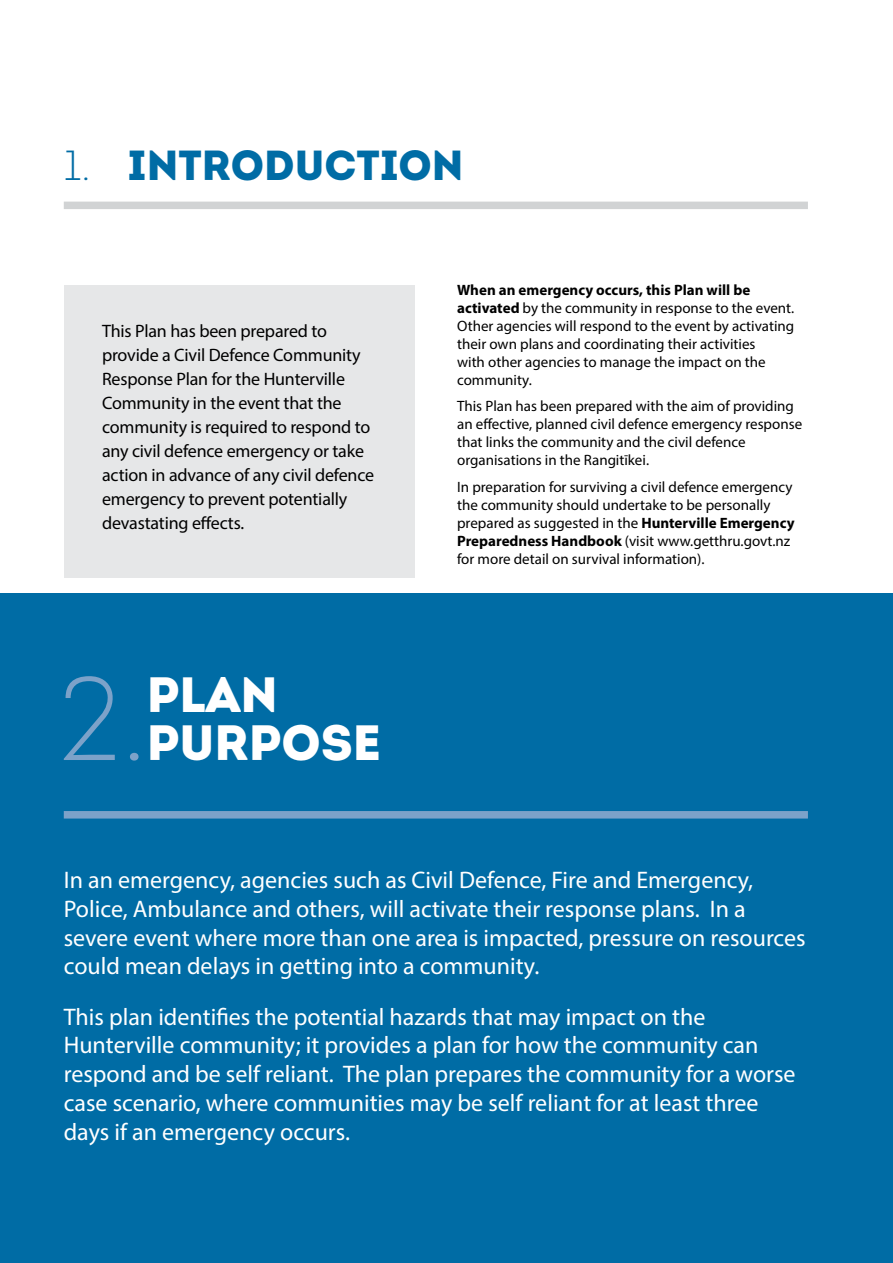
<style>
.page{position:relative;width:893px;height:1263px;background:#fff}
.page>*{position:absolute;margin:0;border:0;box-sizing:border-box;transform-origin:0 0}
.t1{font:300 118.05px "Intro";color:#7ca2c9}
.t2{font:900 49.5px/48px "Intro";color:#fff}
.t3{font:900 42px "Intro";color:#006ca5}
.t4{font:24px/28.8px "Myriad Pro";color:#fff}
.t5{font:18px/24px "Myriad Pro";letter-spacing:-.01em;color:#000}
.t6{font:15px/18px "Myriad Pro";color:#000}
.s1{font-weight:300}
.s2{font-weight:700}
</style>
<div class="page">
<div style="left:0;top:593px;width:893px;height:670px;background:#006ca5"></div>
<div style="left:64px;top:202px;width:744px;height:7px;background:#d1d3d4"></div>
<div style="left:64px;top:285px;width:351px;height:292px;background:#e6e7e8"></div>
<div style="left:64px;top:811px;width:744px;height:7px;background:#7ca2c9"></div>
<h3 class="t3" style="left:64px;top:138px;width:401px"><span class="s1">1.</span> INTRODUCTION</h3>
<p class="t5" style="left:102px;top:318px;width:274px">This Plan has been prepared to provide a Civil Defence Community<br>Response Plan for the Hunterville<br>Community in the event that the community is required to respond to any civil defence emergency or take action in advance of any civil defence emergency to prevent potentially devastating effects.</p>
<h1 class="t1" style="left:58px;top:646px;width:90px">2.</h1>
<h2 class="t2" style="left:147px;top:670px;width:236px">PLAN<br>PURPOSE</h2>
<p class="t6" style="left:457px;top:280px;width:339px"><span class="s2">When an emergency occurs, this Plan will be activated</span> by the community in response to the event.<br>Other agencies will respond to the event by activating their own plans and coordinating their activities<br>with other agencies to manage the impact on the community.</p>
<p class="t6" style="left:457px;top:397px;width:347px">This Plan has been prepared with the aim of providing an effective, planned civil defence emergency response that links the community and the civil defence organisations in the Rangitīkei.</p>
<p class="t6" style="left:457px;top:477px;width:339px">In preparation for surviving a civil defence emergency the community should undertake to be personally prepared as suggested in the <span class="s2">Hunterville Emergency Preparedness Handbook</span> (visit www.getthru.govt.nz for more detail on survival information).</p>
<p class="t4" style="left:64px;top:865px;width:743px">In an emergency, agencies such as Civil Defence, Fire and Emergency, Police, Ambulance and others, will activate their response plans. In a severe event where more than one area is impacted, pressure on resources could mean delays in getting into a community.</p>
<p class="t4" style="left:64px;top:1002px;width:733px">This plan identifies the potential hazards that may impact on the Hunterville community; it provides a plan for how the community can respond and be self reliant. The plan prepares the community for a worse case scenario, where communities may be self reliant for at least three days if an emergency occurs.</p>
</div>
